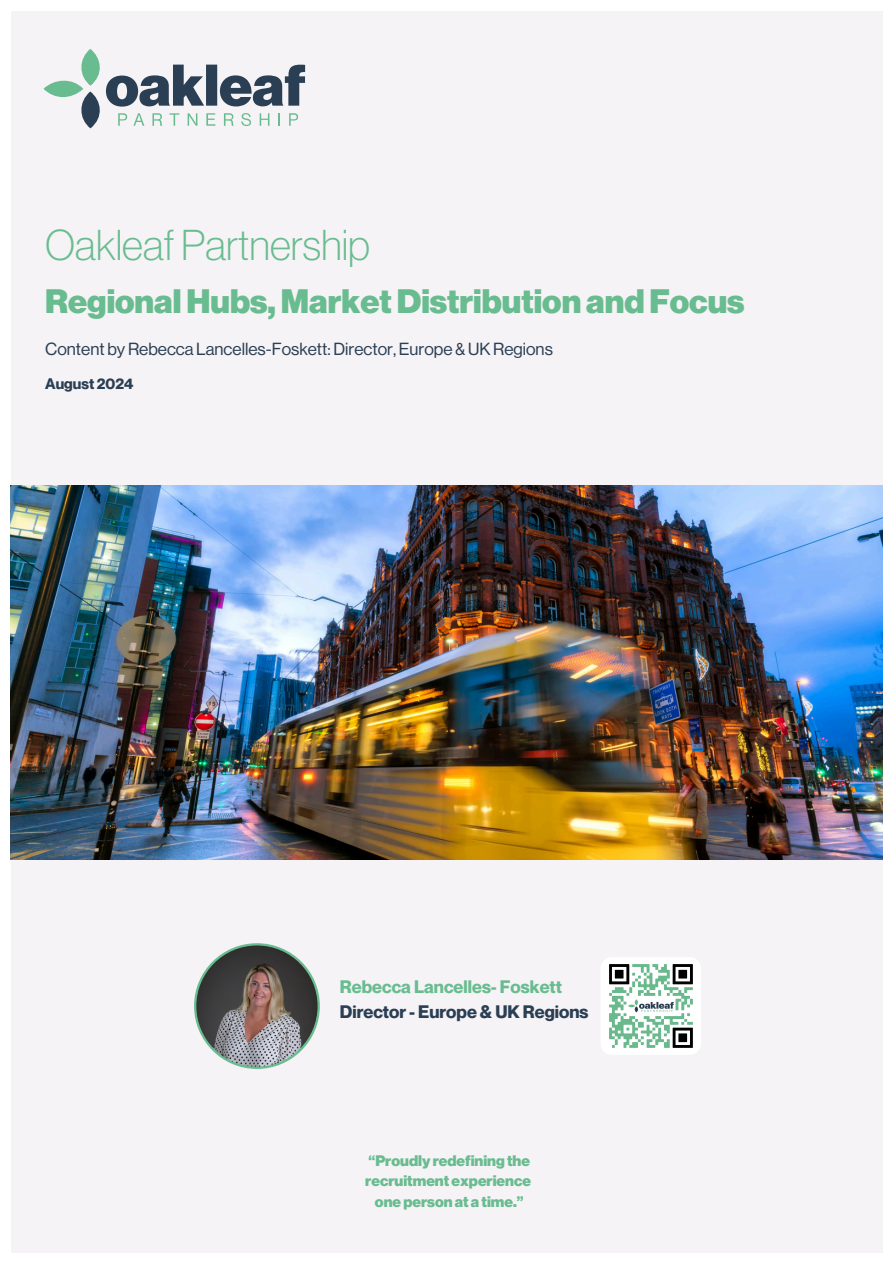
<style>
.page{position:relative;width:894px;height:1264px;background:#fff}
.page>*{position:absolute;margin:0;border:0;box-sizing:border-box;transform-origin:0 0}
.t1{font:100 42.15px "Neue Haas Display";color:#69bc90}
.t2{font:900 33.15px "Neue Haas Display";color:#69bc90}
.t3{font:700 17.7px/24.8px "Neue Montreal";color:#2a3e54}
.t4{font:17.1px "Neue Haas Display";color:#2a3e54}
.t5{font:900 15px/20.5px "Neue Haas Display";color:#69bc90}
.t6{font:700 15px "Neue Montreal";color:#2a3e54}
.s1{color:#69bc90}
</style>
<div class="page">
<div style="left:11px;top:11px;width:871px;height:1241px;background:#f5f3f5"></div>
<svg style="left:43px;top:49px;width:262px;height:79px"></svg>
<img style="left:11px;top:485px;width:871px;height:374px">
<img style="left:194px;top:943px;width:126px;height:125px">
<img style="left:600px;top:957px;width:100px;height:97px;border-radius:11px">
<p class="t1" style="left:45px;top:225px;width:326px">Oakleaf Partnership</p>
<h3 class="t2" style="left:45px;top:286px;width:700px">Regional Hubs, Market Distribution andFocus</h3>
<p class="t4" style="left:45px;top:341px;width:509px">Content by Rebecca Lancelles-Foskett: Director, Europe &amp; UK Regions</p>
<p class="t6" style="left:45px;top:374px;width:90px">August 2024</p>
<p class="t3" style="left:340px;top:974px;width:250px"><span class="s1">Rebecca Lancelles- Foskett<br></span>Director - Europe &amp; UK Regions</p>
<p class="t5" style="left:365px;top:1150px;width:167px">“Proudly redefining the recruitment experience</p>
<p class="t5" style="left:375px;top:1191px;width:150px">oneperson at a time.”</p>
</div>
